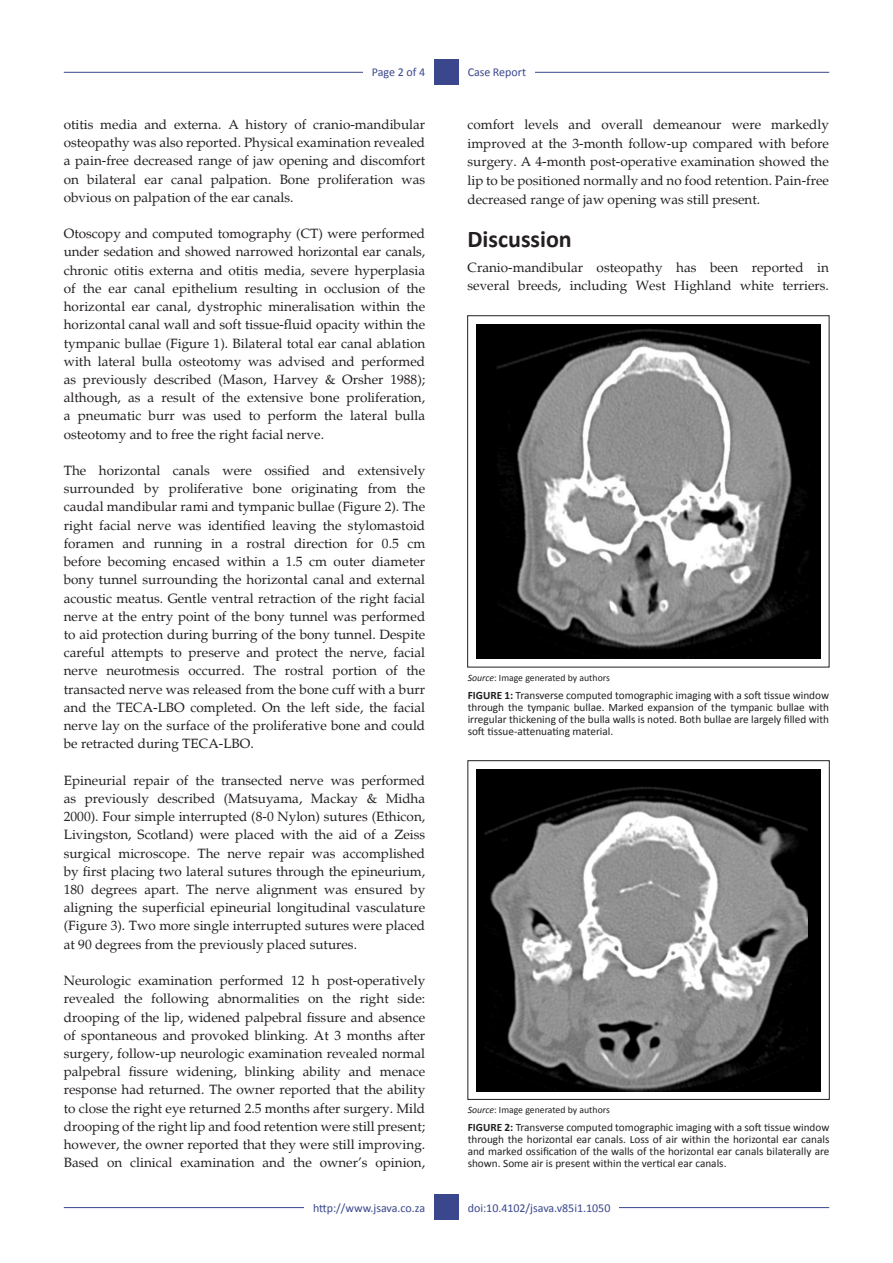
<style>
.page{position:relative;width:893px;height:1263px;background:#fff}
.page>*{position:absolute;margin:0;border:0;box-sizing:border-box;transform-origin:0 0}
.Heading_1{font:700 24px "Calibri";color:#231f20}
.Normal_TX_Normal{font:13.5px/18.1px "Palatino";color:#231f20;text-align:justify}
.t1{font:12px "Calibri";color:#3a478c}
.TB_FG_Caption{font:11.25px/12px "Calibri";color:#231f20;text-align:justify}
.TB_FG_Footnote{font:9.75px "Calibri";color:#231f20}
.s1{font-style:italic}
.s2{font-weight:700}
</style>
<div class="page">
<hr style="left:64px;top:72px;width:765px;height:1px;background:#3a478c">
<hr style="left:64px;top:1207px;width:765px;height:1px;background:#3a478c">
<div style="left:434px;top:1194px;width:25px;height:26px;background:#3a478c"></div>
<div style="left:434px;top:59px;width:25px;height:26px;background:#3a478c"></div>
<div style="left:459px;top:59px;width:75px;height:26px;background:#fff"></div>
<div style="left:459px;top:1194px;width:160px;height:26px;background:#fff"></div>
<div style="left:305px;top:1194px;width:129px;height:26px;background:#fff"></div>
<div style="left:363px;top:59px;width:71px;height:26px;background:#fff"></div>
<img style="left:476px;top:324px;width:345px;height:335px">
<div style="left:467px;top:315px;width:362px;height:352px;border:1px solid #231f20"></div>
<img style="left:476px;top:769px;width:345px;height:322px">
<p class="t1" style="left:372px;top:65px;width:55px">Page 2 of 4</p>
<p class="Normal_TX_Normal" style="left:64px;top:116px;width:363px">otitis media and externa. A history of cranio-mandibular osteopathy was also reported. Physical examination revealed a pain-free decreased range of jaw opening and discomfort on bilateral ear canal palpation. Bone proliferation was obvious on palpation of the ear canals.</p>
<p class="Normal_TX_Normal" style="left:64px;top:225px;width:363px">Otoscopy and computed tomography (CT) were performed under sedation and showed narrowed horizontal ear canals, chronic otitis externa and otitis media, severe hyperplasia of the ear canal epithelium resulting in occlusion of the horizontal ear canal, dystrophic mineralisation within the horizontal canal wall and soft tissue-fluid opacity within the tympanic bullae (Figure 1). Bilateral total ear canal ablation with lateral bulla osteotomy was advised and performed as previously described (Mason, Harvey &amp; Orsher 1988); although, as a result of the extensive bone proliferation, a pneumatic burr was used to perform the lateral bulla osteotomy and to free the right facial nerve.</p>
<p class="Normal_TX_Normal" style="left:64px;top:462px;width:363px">The horizontal canals were ossified and extensively surrounded by proliferative bone originating from the caudal mandibular rami and tympanic bullae (Figure 2). The right facial nerve was identified leaving the stylomastoid foramen and running in a rostral direction for 0.5 cm before becoming encased within a 1.5 cm outer diameter bony tunnel surrounding the horizontal canal and external acoustic meatus. Gentle ventral retraction of the right facial nerve at the entry point of the bony tunnel was performed to aid protection during burring of the bony tunnel. Despite careful attempts to preserve and protect the nerve, facial nerve neurotmesis occurred. The rostral portion of the transacted nerve was released from the bone cuff with a burr and the TECA-LBO completed. On the left side, the facial nerve lay on the surface of the proliferative bone and could be retracted during TECA-LBO.</p>
<p class="Normal_TX_Normal" style="left:64px;top:771px;width:363px">Epineurial repair of the transected nerve was performed as previously described (Matsuyama, Mackay &amp; Midha 2000). Four simple interrupted (8-0 Nylon) sutures (Ethicon, Livingston, Scotland) were placed with the aid of a Zeiss surgical microscope. The nerve repair was accomplished by first placing two lateral sutures through the epineurium, 180 degrees apart. The nerve alignment was ensured by aligning the superficial epineurial longitudinal vasculature (Figure 3). Two more single interrupted sutures were placed at 90 degrees from the previously placed sutures.</p>
<p class="Normal_TX_Normal" style="left:64px;top:972px;width:363px">Neurologic examination performed 12 h post-operatively revealed the following abnormalities on the right side: drooping of the lip, widened palpebral fissure and absence of spontaneous and provoked blinking. At 3 months after surgery, follow-up neurologic examination revealed normal palpebral fissure widening, blinking ability and menace response had returned. The owner reported that the ability to close the right eye returned 2.5 months after surgery. Mild drooping of the right lip and food retention were still present; however, the owner reported that they were still improving.<br>Based on clinical examination and the owner’s opinion,</p>
<p class="t1" style="left:468px;top:65px;width:60px">Case Report</p>
<p class="Normal_TX_Normal" style="left:467px;top:115px;width:363px;line-height:18.6px">comfort levels and overall demeanour were markedly improved at the 3-month follow-up compared with before surgery. A 4-month post-operative examination showed the lip to be positioned normally and no food retention. Pain-free decreased range of jaw opening was still present.</p>
<p class="Heading_1" style="left:467px;top:224px;width:106px">Discussion</p>
<p class="Normal_TX_Normal" style="left:467px;top:258px;width:363px;line-height:18.6px">Cranio-mandibular osteopathy has been reported in several breeds, including West Highland white terriers.</p>
<p class="TB_FG_Footnote" style="left:468px;top:671px;width:144px"><span class="s1">Source</span>: Image generated by authors</p>
<p class="TB_FG_Caption" style="left:468px;top:689px;width:363px"><span class="s2">FIGURE 1:</span> Transverse computed tomographic imaging with a soft tissue window through the tympanic bullae. Marked expansion of the tympanic bullae with irregular thickening of the bulla walls is noted. Both bullae are largely filled with soft tissue-attenuating material.</p>
<p class="TB_FG_Footnote" style="left:468px;top:1104px;width:144px"><span class="s1">Source</span>: Image generated by authors</p>
<p class="TB_FG_Caption" style="left:468px;top:1121px;width:363px"><span class="s2">FIGURE 2:</span> Transverse computed tomographic imaging with a soft tissue window through the horizontal ear canals. Loss of air within the horizontal ear canals and marked ossification of the walls of the horizontal ear canals bilaterally are shown. Some air is present within the vertical ear canals.</p>
<p class="t1" style="left:313px;top:1200px;width:114px">http://www.jsava.co.za</p>
<p class="t1" style="left:468px;top:1200px;width:144px">doi:10.4102/jsava.v85i1.1050</p>
</div>
